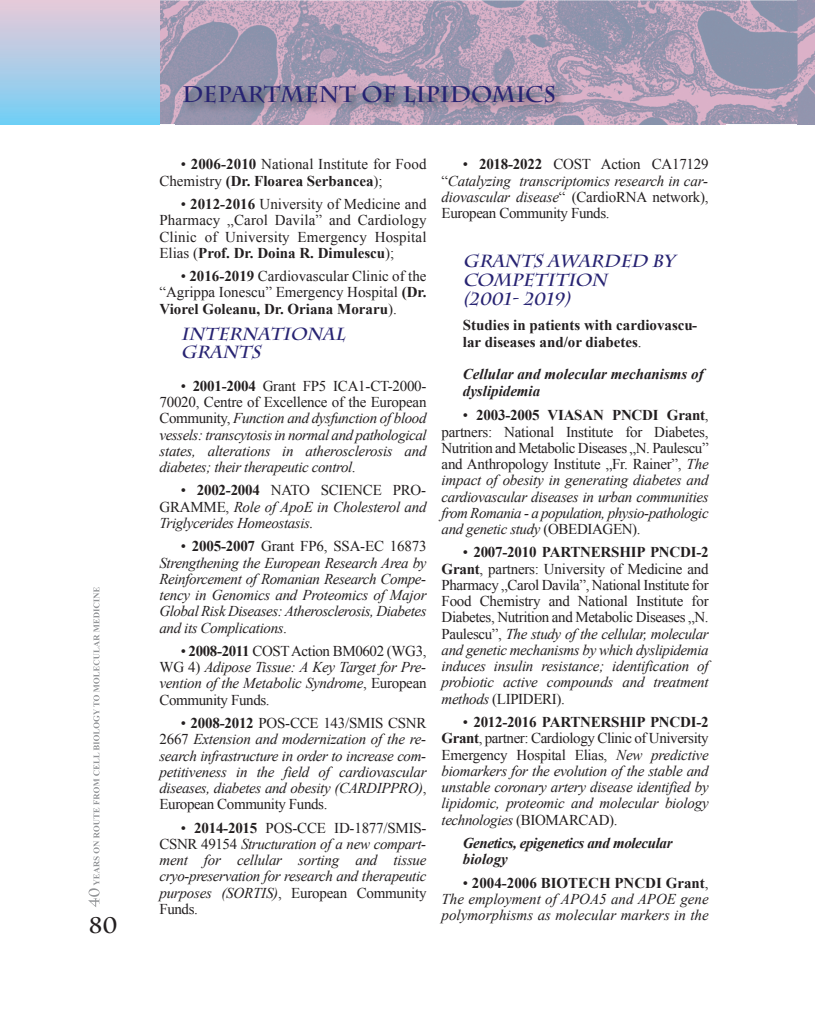
<style>
.page{position:relative;width:815px;height:1028px;background:#fff}
.page>*{position:absolute;margin:0;border:0;box-sizing:border-box;transform-origin:0 0}
.t1{font:700 22.5px "Charlemagne Std";color:#272372}
.t2{font:700 22.5px "Charlemagne Std";color:#231f20}
.t3{font:italic 700 17.5px/18.8px "Charlemagne Std";color:#272372}
.t4{font:italic 15px/16.2px "Times New Roman";letter-spacing:-.025em;color:#231f20;text-align:justify}
.t5{font:15px/16.2px "Times New Roman";color:#231f20;text-align:justify}
.t6{font:700 15px/17.2px "Times New Roman";color:#231f20}
.t7{font:italic 700 15px/17.2px "Times New Roman";color:#231f20}
.t8{font:italic 700 15px/16.2px "Times New Roman";letter-spacing:-.025em;color:#231f20}
.s1{font-weight:700}
.s2{font-style:normal}
.s3{font-weight:700;font-style:normal}
.s4{font-style:italic}
.s5{font-weight:400}
</style>
<div class="page">
<img style="left:160px;top:0;width:655px;height:124px">
<svg style="left:88px;top:847px;width:12px;height:60px"></svg>
<img style="left:176px;top:65px;width:550px;height:60px">
<div style="left:0;top:0;width:160px;height:124px;background:linear-gradient(to bottom,#eacad8,#76cff5)"></div>
<h1 class="t2" style="left:89px;top:911px;width:31px">80</h1>
<h1 class="t1" style="left:182px;top:81px;width:375px">DEPARTMENT OF LIPIDOMICS</h1>
<p class="t5" style="left:159px;top:156px;width:269px;text-indent:21px">• <span class="s1">2006-2010</span> National Institute for Food<br>Chemistry <span class="s1">(dr. floarea serbancea</span>);</p>
<p class="t5" style="left:159px;top:196px;width:269px;text-indent:21px">• <span class="s1">2012-2016</span> University of Medicine and Pharmacy „Carol Davila” and Cardiology Clinic of University Emergency Hospital Elias (<span class="s1">Prof. dr. doina R. dimulescu</span>);</p>
<p class="t5" style="left:159px;top:268px;width:269px;text-indent:21px">• <span class="s1">2016-2019</span> Cardiovascular Clinic of the “Agrippa Ionescu” Emergency Hospital <span class="s1">(dr.<br>Viorel Goleanu, dr. Oriana moraru</span>).</p>
<p class="t3" style="left:181px;top:324px;width:166px">INTERNATIONAL<br>GRANTS</p>
<p class="t4" style="left:159px;top:377px;width:269px;text-indent:21px"><span class="s2">•</span> <span class="s3">2001-2004</span> <span class="s2">Grant FP5 ICA1-CT-2000- 70020, Centre of Excellence of the European Community,</span> Function and dysfunction of blood vessels: transcytosis in normal and pathological states, alterations in atherosclerosis and diabetes; their therapeutic control<span class="s2">.</span></p>
<p class="t4" style="left:159px;top:482px;width:269px;text-indent:21px"><span class="s2">•</span> <span class="s3">2002-2004</span> <span class="s2">NATO SCIENCE PRO-GRAMME,</span> Role of ApoE in Cholesterol and Triglycerides Homeostasis.</p>
<p class="t4" style="left:159px;top:538px;width:270px;text-indent:21px"><span class="s2">•</span> <span class="s3">2005-2007</span> <span class="s2">Grant FP6, SSA-EC 16873<br></span>Strengthening the European Research Area by Reinforcement of Romanian Research Compe&shy;tency in Genomics and Proteomics of Major Global Risk Diseases: Atherosclerosis, Diabetes and its Complications<span class="s2">.</span></p>
<p class="t4" style="left:159px;top:642px;width:269px;text-indent:21px"><span class="s2">•</span> <span class="s3">2008-2011</span> <span class="s2">COSTAction BM0602 (WG3, WG 4)</span> Adipose Tissue: A Key Target for Pre&shy;vention of the Metabolic Syndrome<span class="s2">, European Community Funds.</span></p>
<p class="t4" style="left:159px;top:715px;width:269px;text-indent:21px"><span class="s2">•</span> <span class="s3">2008-2012</span> <span class="s2">POS-CCE 143/SMIS CSNR 2667</span> Extension and modernization of the re&shy;search infrastructure in order to increase com&shy;petitiveness in the field of cardiovascular diseases, diabetes and obesity (CARDiPPRO)<span class="s2">, European Community Funds.</span></p>
<p class="t4" style="left:159px;top:819px;width:269px;text-indent:21px"><span class="s2">•</span> <span class="s3">2014-2015</span> <span class="s2">POS-CCE ID-1877/SMIS-CSNR 49154</span> Structuration of a new compart&shy;ment for cellular sorting and tissue cryo-preservation for research and therapeutic purposes (SORTiS)<span class="s2">, European Community Funds.</span></p>
<p class="t5" style="left:442px;top:156px;width:269px;text-indent:21px">• <span class="s1">2018-2022</span> COST Action CA17129 “<span class="s4">Catalyzing transcriptomics research in car&shy;diovascular disease</span>“ (CardioRNA network), European Community Funds.</p>
<p class="t3" style="left:463px;top:252px;width:213px">GRANTSAWARDEDBY<br>COMPETITION<br>(2001- 2019)</p>
<p class="t6" style="left:463px;top:316px;width:236px">studies in patients with cardiovascu&shy;lar diseases and/or diabetes<span class="s5">.</span></p>
<p class="t7" style="left:463px;top:365px;width:242px">Cellular and molecular mechanisms of dyslipidemia</p>
<p class="t4" style="left:442px;top:407px;width:269px;text-indent:21px"><span class="s2">•</span> <span class="s3">2003-2005 VIAsAN PNCdI Grant</span><span class="s2">, partners: National Institute for Diabetes, Nutrition and Metabolic Diseases „N. Paulescu” and Anthropology Institute „Fr. Rainer”,</span> The impact of obesity in generating diabetes and cardiovascular diseases in urban communities from Romania - a population, physio-pathologic and genetic study <span class="s2">(OBEDIAGEN).</span></p>
<p class="t5" style="left:442px;top:544px;width:269px;text-indent:21px">• <span class="s1">2007-2010 PARTNERsHIP PNCdI-2<br>Grant</span>, partners: University of Medicine and Pharmacy „Carol Davila”, National Institute for Food Chemistry and National Institute for Diabetes, Nutrition and Metabolic Diseases „N.<br>Paulescu”, <span class="s4">The study of the cellular, molecular and genetic mechanisms by which dyslipidemia induces insulin resistance; identification of probiotic active compounds and treatment methods</span> (LIPIDERI).</p>
<p class="t4" style="left:442px;top:714px;width:270px;text-indent:21px"><span class="s2">•</span> <span class="s3">2012-2016 PARTNERsHIP PNCdI-2<br>Grant</span><span class="s2">, partner: Cardiology Clinic of University Emergency Hospital Elias,</span> New predictive biomarkers for the evolution of the stable and unstable coronary artery disease identified by lipidomic, proteomic and molecular biology technologies <span class="s2">(BIOMARCAD).</span></p>
<p class="t8" style="left:463px;top:834px;width:211px">Genetics, epigenetics and molecular biology</p>
<p class="t4" style="left:442px;top:874px;width:269px;text-indent:21px"><span class="s2">•</span> <span class="s3">2004-2006 BIOTECH PNCdI Grant</span><span class="s2">, </span>The employment of APOA5 and APOE gene polymorphisms as molecular markers in the</p>
</div>
